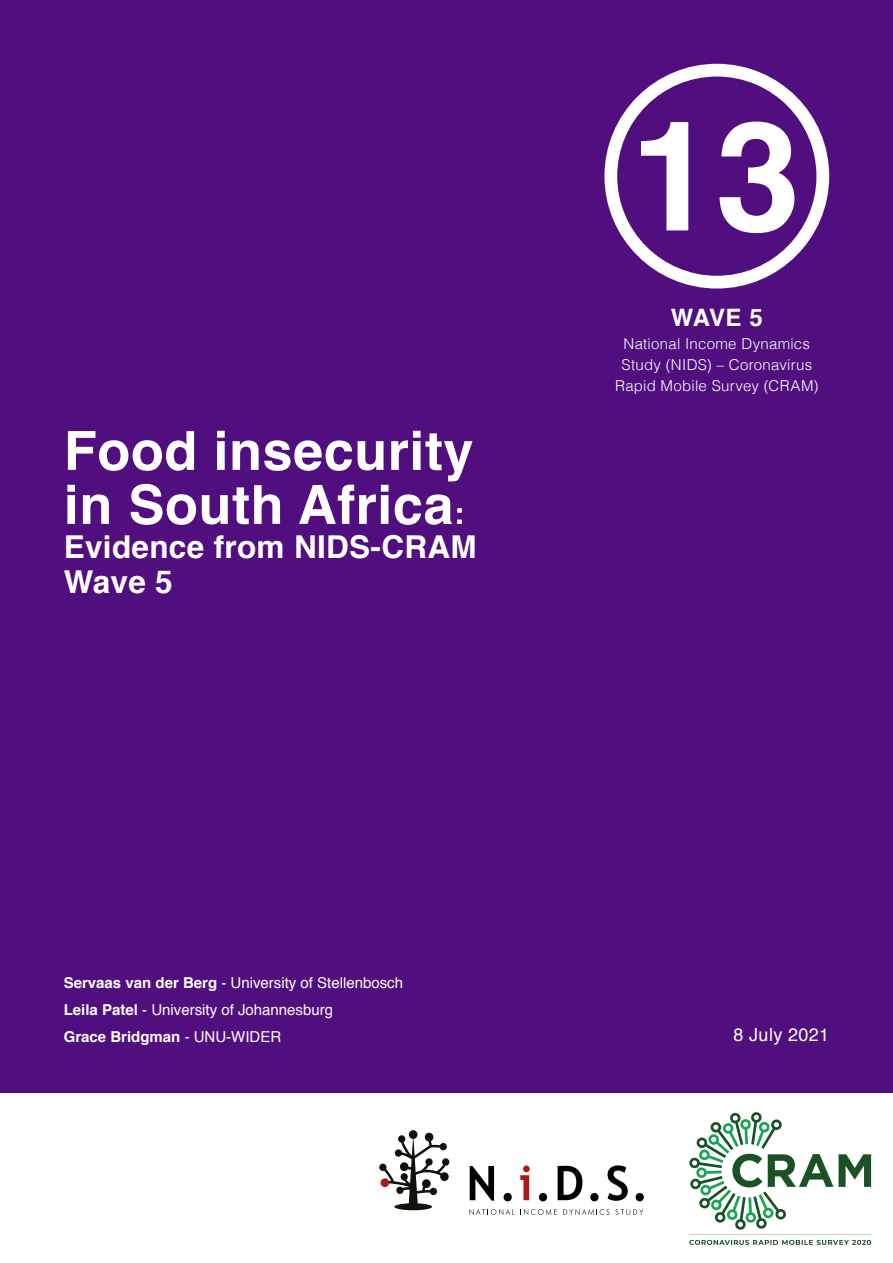
<style>
.page{position:relative;width:893px;height:1263px;background:#510e7f}
.page>*{position:absolute;margin:0;border:0;box-sizing:border-box;transform-origin:0 0}
.t1{font:700 153px "Helvetica";color:#fff}
.t2{font:700 54px/54px "Helvetica";letter-spacing:.01em;color:#fff}
.t3{font:700 31.5px/34.5px "Helvetica";letter-spacing:.01em;color:#fff}
.t4{font:700 24px "Helvetica";color:#fff}
.t5{font:18px "Helvetica";letter-spacing:.02em;color:#fff}
.t6{font:15px/27px "Helvetica";color:#fff}
.t7{font:300 15px/21px "Helvetica";letter-spacing:.02em;color:#fff;text-align:center}
.s1{font-size:31.5px}
.s2{font-weight:700}
</style>
<div class="page">
<div style="left:604px;top:64px;width:225px;height:224px;border:13px solid #fff;border-radius:50%"></div>
<div style="left:0;top:1093px;width:893px;height:170px;background:#fff"></div>
<svg style="left:689px;top:1112px;width:182px;height:133px"></svg>
<svg style="left:379px;top:1130px;width:70px;height:80px"></svg>
<div style="left:381px;top:1178px;width:8px;height:9px;background:#ae1917;border-radius:50%"></div>
<svg style="left:470px;top:1166px;width:24px;height:35px"></svg>
<svg style="left:504px;top:1193px;width:8px;height:8px"></svg>
<svg style="left:520px;top:1165px;width:10px;height:35px"></svg>
<svg style="left:539px;top:1193px;width:8px;height:8px"></svg>
<svg style="left:558px;top:1166px;width:24px;height:34px"></svg>
<svg style="left:590px;top:1193px;width:9px;height:8px"></svg>
<svg style="left:607px;top:1165px;width:21px;height:36px"></svg>
<svg style="left:636px;top:1193px;width:8px;height:8px"></svg>
<svg style="left:469px;top:1209px;width:46px;height:6px"></svg>
<svg style="left:524px;top:1209px;width:33px;height:6px"></svg>
<svg style="left:563px;top:1209px;width:46px;height:6px"></svg>
<svg style="left:615px;top:1209px;width:28px;height:6px"></svg>
<h2 class="t2" style="left:64px;top:425px;width:411px">Food insecurity in South Africa<span class="s1">:</span></h2>
<h3 class="t3" style="left:64px;top:530px;width:414px">Evidence from NIDS-CRAM<br>Wave 5</h3>
<h1 class="t1" style="left:630px;top:53px;width:172px">13</h1>
<h3 class="t4" style="left:671px;top:298px;width:93px">WAVE 5</h3>
<p class="t7" style="left:615px;top:332px;width:205px">National Income Dynamics<br>Study (NIDS) – Coronavirus<br>Rapid Mobile Survey (CRAM)</p>
<p class="t6" style="left:64px;top:969px;width:341px"><span class="s2">Servaas van der Berg</span> - University of Stellenbosch<br><span class="s2">Leila Patel</span> - University of Johannesburg<br><span class="s2">Grace Bridgman</span> - UNU-WIDER</p>
<p class="t5" style="left:733px;top:1021px;width:97px">8 July 2021</p>
</div>
